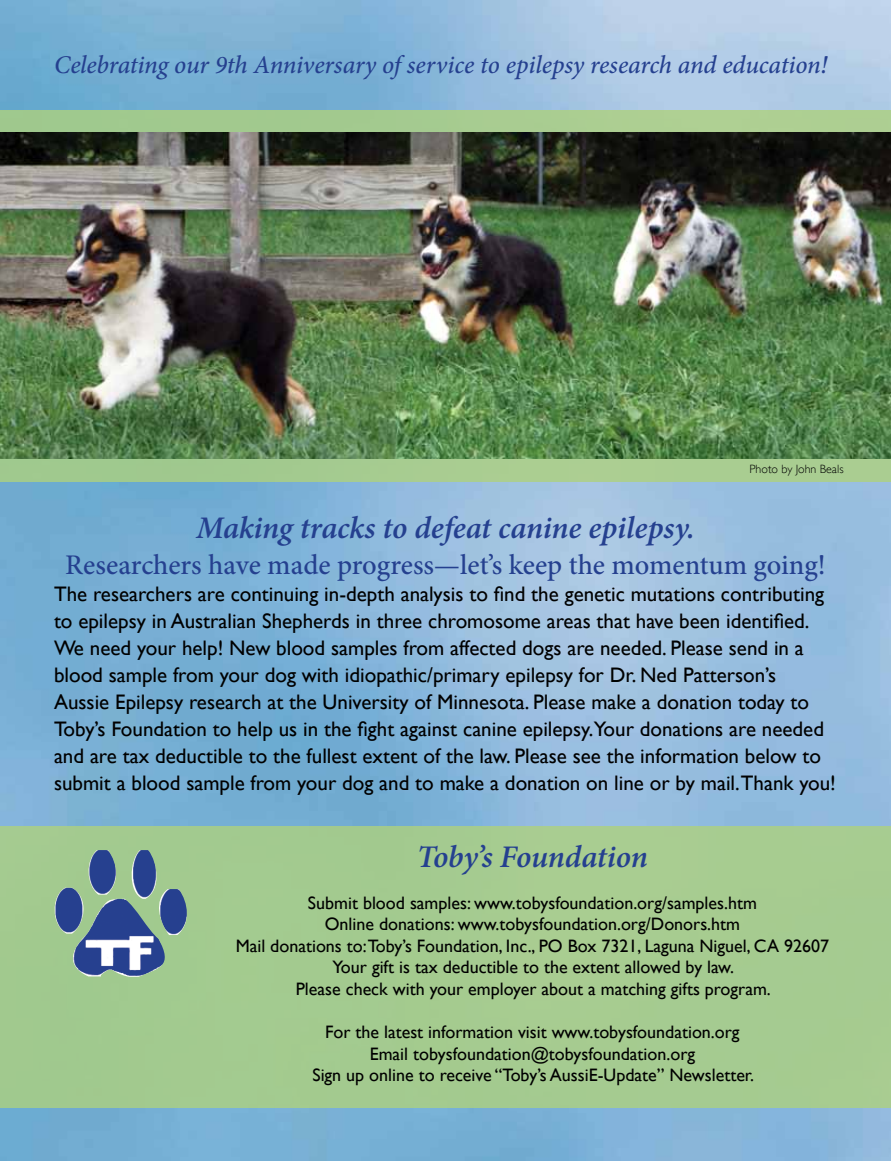
<style>
.page{position:relative;width:891px;height:1161px;background:#fff}
.page>*{position:absolute;margin:0;border:0;box-sizing:border-box;transform-origin:0 0}
.t1{font:italic 600 31.5px "Minion Pro";letter-spacing:-.005em;color:#25408f}
.t2{font:500 28.5px "Minion Pro";letter-spacing:-.005em;color:#25408f}
.t3{font:italic 500 25.5px "Minion Pro";letter-spacing:-.005em;color:#25408f}
.t4{font:21px/27px "Gill Sans";color:#000}
.t5{font:18px/21.6px "Gill Sans";color:#000;text-align:center}
.t6{font:300 12px "Gill Sans";color:#000}
</style>
<div class="page">
<img style="left:0;top:0;width:891px;height:1161px">
<div style="left:0;top:110px;width:891px;height:372px;background:#a7cc91"></div>
<div style="left:0;top:826px;width:891px;height:282px;background:#a5cb90"></div>
<img style="left:0;top:133px;width:891px;height:326px">
<img style="left:54px;top:850px;width:133px;height:127px">
<p class="t3" style="left:54px;top:47px;width:775px">Celebrating our 9th Anniversary of service to epilepsy research and education!</p>
<p class="t6" style="left:750px;top:460px;width:96px">Photo by John Beals</p>
<h1 class="t1" style="left:196px;top:506px;width:500px">Making tracks to defeat canine epilepsy.</h1>
<h2 class="t2" style="left:65px;top:545px;width:762px">Researchers have made progress—let’s keep the momentum going!</h2>
<p class="t4" style="left:54px;top:580px;width:784px">The researchers are continuing in-depth analysis to find the genetic mutations contributing to epilepsy in Australian Shepherds in three chromosome areas that have been identified.<br>We need your help! New blood samples from affected dogs are needed. Please send in a blood sample from your dog with idiopathic/primary epilepsy for Dr. Ned Patterson’s Aussie Epilepsy research at the University of Minnesota. Please make a donation today to Toby’s Foundation to help us in the fight against canine epilepsy.Your donations are needed and are tax deductible to the fullest extent of the law. Please see the information below to submit a blood sample from your dog and to make a donation on line or by mail.Thank you!</p>
<h1 class="t1" style="left:417px;top:835px;width:233px">Toby’s Foundation</h1>
<p class="t5" style="left:236px;top:892px;width:595px">Submit blood samples: www.tobysfoundation.org/samples.htm<br>Online donations: www.tobysfoundation.org/Donors.htm<br>Mail donations to:Toby’s Foundation, Inc., PO Box 7321, Laguna Niguel, CA 92607<br>Your gift is tax deductible to the extent allowed by law.<br>Please check with your employer about a matching gifts program.</p>
<p class="t5" style="left:312px;top:1021px;width:443px">For the latest information visit www.tobysfoundation.org<br>Email tobysfoundation@tobysfoundation.org<br>Sign up online to receive “Toby’s AussiE-Update” Newsletter.</p>
</div>
